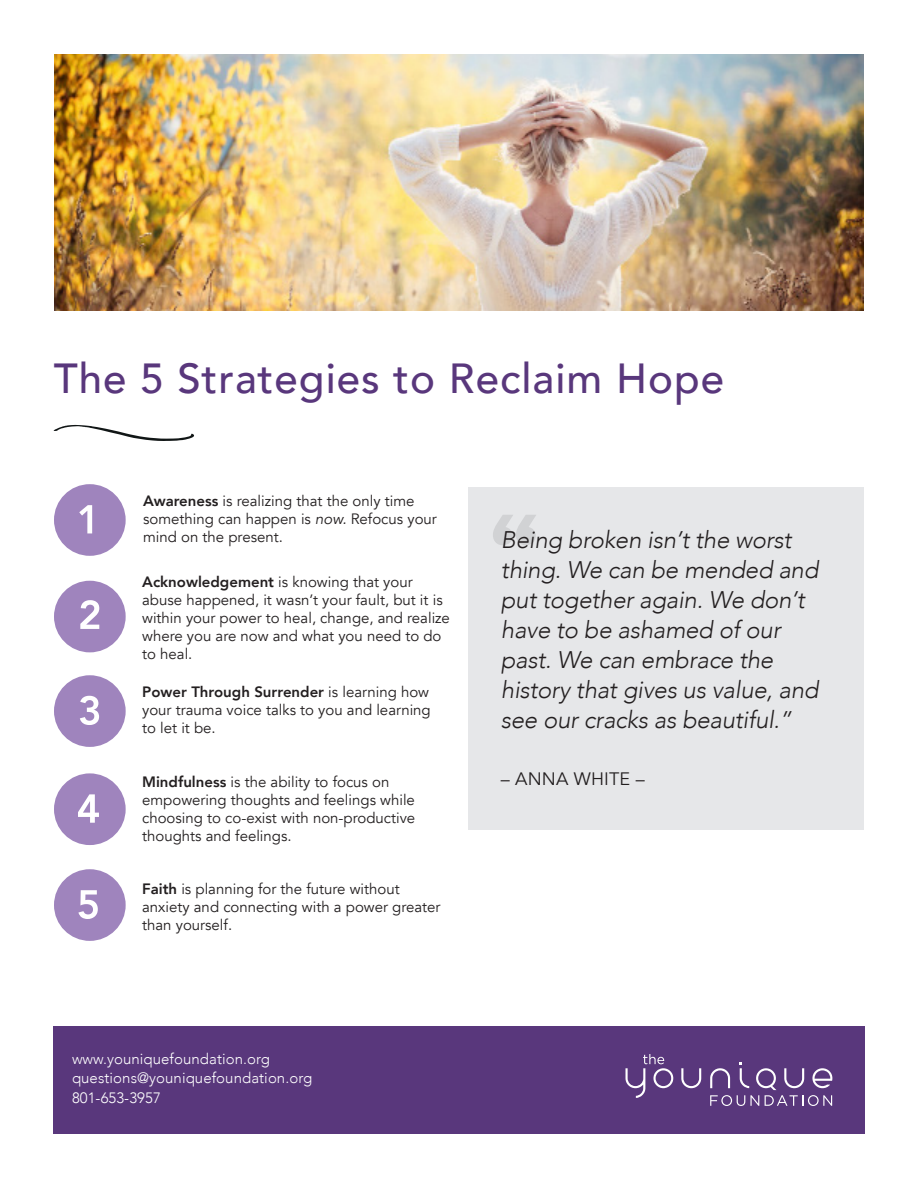
<style>
.page{position:relative;width:918px;height:1188px;background:#fff}
.page>*{position:absolute;margin:0;border:0;box-sizing:border-box;transform-origin:0 0}
.t1{font:500 42px "Avenir";letter-spacing:.025em;color:#59377c}
.t2{font:italic 300 24px/30px "Avenir";letter-spacing:-.01em;color:#231f20}
.t3{font:18px "Avenir";letter-spacing:.01em;color:#231f20}
.t4{font:15px/18px "Avenir";color:#231f20}
.t5{font:300 15px "Avenir";letter-spacing:.005em;color:#fff}
.s1{font-weight:800}
.s2{font-style:italic}
</style>
<div class="page">
<div style="left:53px;top:1026px;width:811px;height:108px;background:#59377c"></div>
<svg style="left:681px;top:1068px;width:20px;height:20px"></svg>
<svg style="left:710px;top:1062px;width:122px;height:44px"></svg>
<svg style="left:626px;top:1054px;width:47px;height:44px"></svg>
<div style="left:54px;top:484px;width:72px;height:72px;background:#9f84bd;border-radius:50%"></div>
<div style="left:54px;top:581px;width:72px;height:71px;background:#9f84bd;border-radius:50%"></div>
<div style="left:54px;top:675px;width:72px;height:72px;background:#9f84bd;border-radius:50%"></div>
<div style="left:54px;top:773px;width:72px;height:72px;background:#9f84bd;border-radius:50%"></div>
<div style="left:54px;top:869px;width:72px;height:72px;background:#9f84bd;border-radius:50%"></div>
<svg style="left:79px;top:505px;width:13px;height:28px"></svg>
<svg style="left:80px;top:600px;width:19px;height:29px"></svg>
<svg style="left:80px;top:696px;width:19px;height:29px"></svg>
<svg style="left:78px;top:794px;width:21px;height:29px"></svg>
<svg style="left:78px;top:890px;width:20px;height:29px"></svg>
<img style="left:54px;top:54px;width:810px;height:256px">
<div style="left:468px;top:488px;width:396px;height:342px;background:#e6e7e9"></div>
<svg style="left:493px;top:515px;width:43px;height:30px"></svg>
<svg style="left:53px;top:425px;width:141px;height:16px"></svg>
<p class="t1" style="left:54px;top:342px;width:672px">The 5 Strategies to Reclaim Hope</p>
<p class="t4" style="left:143px;top:493px;width:295px"><span class="s1">Awareness</span> is realizing that the only time something can happen is <span class="s2">now.</span> Refocus your mind on the present.</p>
<p class="t4" style="left:142px;top:573px;width:309px"><span class="s1">Acknowledgement</span> is knowing that your abuse happened, it wasn’t your fault, but it is within your power to heal, change, and realize where you are now and what you need to do to heal.</p>
<p class="t4" style="left:142px;top:683px;width:290px"><span class="s1">Power Through Surrender</span> is learning how your trauma voice talks to you and learning</p>
<p class="t4" style="left:142px;top:719px;width:75px">to let it be.</p>
<p class="t4" style="left:142px;top:773px;width:275px"><span class="s1">Mindfulness</span> is the ability to focus on empowering thoughts and feelings while choosing to co-exist with non-productive thoughts and feelings.</p>
<p class="t4" style="left:142px;top:880px;width:300px"><span class="s1">Faith</span> is planning for the future without anxiety and connecting with a power greater than yourself.</p>
<p class="t5" style="left:72px;top:1050px;width:200px">www.youniquefoundation.org</p>
<p class="t5" style="left:72px;top:1069px;width:242px">questions@youniquefoundation.org</p>
<p class="t5" style="left:72px;top:1089px;width:90px">801-653-3957</p>
<p class="t2" style="left:501px;top:524px;width:319px">Being broken isn’t the worst thing. We can be mended and put together again. We don’t have to be ashamed of our past. We can embrace the</p>
<p class="t2" style="left:501px;top:674px;width:319px">history that gives us value, and see our cracks as beautiful.”</p>
<p class="t3" style="left:501px;top:768px;width:145px">– ANNA WHITE –</p>
</div>
